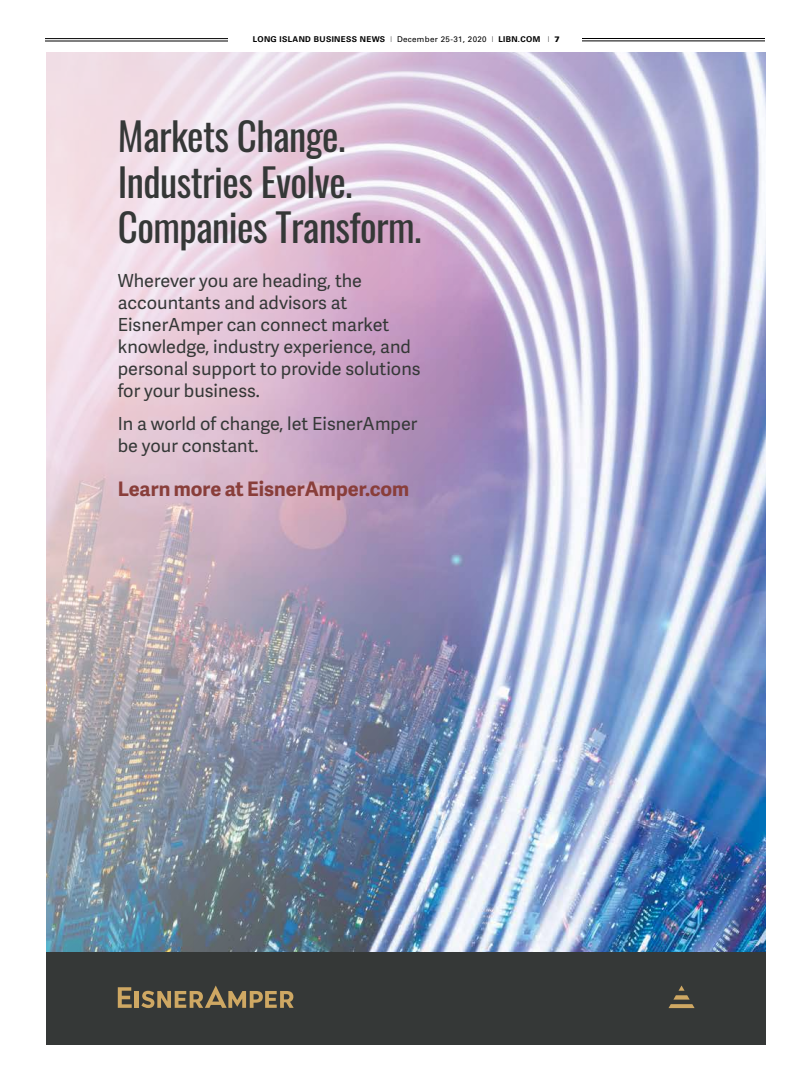
<style>
.page{position:relative;width:810px;height:1080px;background:#fff}
.page>*{position:absolute;margin:0;border:0;box-sizing:border-box;transform-origin:0 0}
.t1{font:39.1px/45.2px "Oswald";letter-spacing:-.015em;color:#353837}
.t2{font:700 20px "Adelle Sans";color:#893e3a}
.t3{font:18px/22px "Adelle Sans";color:#353837}
.t4{font:700 8px "Univers LT Std";letter-spacing:.04em;color:#000}
.s1{font-weight:100;font-stretch:ultra-condensed}
.s2{font-weight:400}
.s3{font-weight:900}
</style>
<div class="page">
<hr style="left:45px;top:41px;width:197px;height:1px;background:#000">
<hr style="left:45px;top:38px;width:197px;height:1px;background:#000">
<hr style="left:569px;top:41px;width:196px;height:1px;background:#000">
<hr style="left:569px;top:38px;width:196px;height:1px;background:#000">
<div style="left:228px;top:36px;width:354px;height:16px;background:#fff"></div>
<img style="left:46px;top:52px;width:720px;height:900px">
<div style="left:46px;top:952px;width:720px;height:92px;background:#353837"></div>
<svg style="left:118px;top:987px;width:14px;height:21px"></svg>
<hr style="left:135px;top:991px;width:4px;height:17px;background:#cfa863">
<svg style="left:141px;top:986px;width:153px;height:22px"></svg>
<svg style="left:669px;top:986px;width:26px;height:22px"></svg>
<p class="t4" style="left:253px;top:34px;width:309px">LONG ISLAND BUSINESS NEWS <span class="s1">I</span> <span class="s2">December 25-31, 2020</span> <span class="s1">I</span> LIBN.COM <span class="s1">I</span> <span class="s3">7</span></p>
<h1 class="t1" style="left:118px;top:110px;width:305px">Markets Change.<br>Industries Evolve.<br>Companies Transform.</h1>
<p class="t3" style="left:118px;top:269px;width:304px">Wherever you are heading, the accountants and advisors at<br>EisnerAmper can connect market knowledge, industry experience, and personal support to provide solutions for your business.</p>
<p class="t3" style="left:118px;top:412px;width:301px">In a world of change, let EisnerAmper be your constant.</p>
<p class="t2" style="left:118px;top:474px;width:293px">Learn more at EisnerAmper.com</p>
</div>
